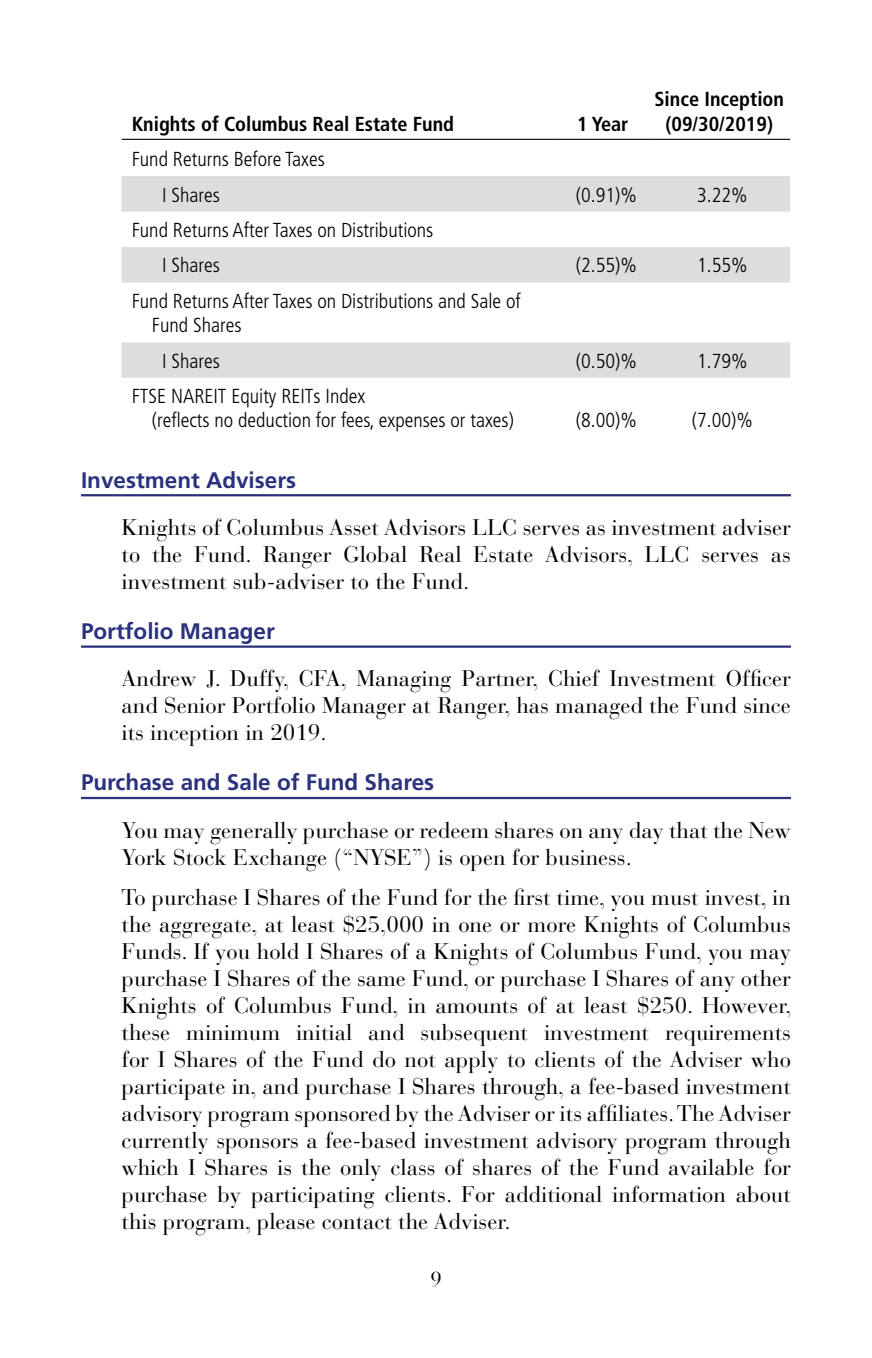
<style>
.page{position:relative;width:872px;height:1358px;background:#fff}
.page>*{position:absolute;margin:0;border:0;box-sizing:border-box;transform-origin:0 0}
.t1{font:22.5px/27px "Bauer Bodoni Std";color:#000;text-align:justify}
.t2{font:700 22.5px "Frutiger LT Std";color:#2a317d}
.t3{font:300 condensed 20.25px/35.6px "Frutiger LT Std";color:#000}
.t4{font:700 condensed 20.25px/24.3px "Frutiger LT Std";color:#000;text-align:center}
.t5{font:20.25px "Bauer Bodoni Std";color:#000}
</style>
<div class="page">
<hr style="left:81px;top:494px;width:710px;height:2px;background:#2a317d">
<hr style="left:81px;top:645px;width:710px;height:3px;background:#2a317d">
<hr style="left:81px;top:797px;width:710px;height:2px;background:#2a317d">
<svg style="left:122px;top:176px;width:668px;height:202px;fill:#dcddde"></svg>
<hr style="left:122px;top:139px;width:435px;height:1px;background:#000">
<hr style="left:557px;top:139px;width:91px;height:1px;background:#000">
<hr style="left:648px;top:139px;width:142px;height:1px;background:#000">
<p class="t4" style="left:132px;top:111px;width:324px">Knights of Columbus Real Estate Fund</p>
<p class="t4" style="left:577px;top:111px;width:53px">1 Year</p>
<p class="t4" style="left:654px;top:87px;width:131px">Since Inception (09/30/2019)</p>
<p class="t3" style="left:162px;top:142px;width:164px;text-indent:-30px">Fund Returns Before Taxes<br>I Shares</p>
<p class="t3" style="left:162px;top:212px;width:273px;text-indent:-30px">Fund Returns After Taxes on Distributions<br>I Shares</p>
<p class="t3" style="left:576px;top:177px;width:63px">(0.91)%</p>
<p class="t3" style="left:697px;top:177px;width:52px">3.22%</p>
<p class="t3" style="left:576px;top:248px;width:63px">(2.55)%</p>
<p class="t3" style="left:697px;top:248px;width:52px">1.55%</p>
<p class="t3" style="left:152px;top:289px;width:370px;line-height:24.3px;text-indent:-20px">Fund Returns After Taxes on Distributions and Sale of<br>Fund Shares</p>
<p class="t3" style="left:162px;top:343px;width:59px">I Shares</p>
<p class="t3" style="left:576px;top:343px;width:63px">(0.50)%</p>
<p class="t3" style="left:697px;top:343px;width:52px">1.79%</p>
<p class="t3" style="left:152px;top:384px;width:363px;line-height:24.3px;text-indent:-20px">FTSE NAREIT Equity REITs Index<br>(reflects no deduction for fees, expenses or taxes)</p>
<p class="t3" style="left:576px;top:403px;width:63px">(8.00)%</p>
<p class="t3" style="left:692px;top:403px;width:63px">(7.00)%</p>
<p class="t2" style="left:81px;top:466px;width:217px">Investment Advisers</p>
<p class="t1" style="left:122px;top:514px;width:671px">Knights of Columbus Asset Advisors LLC serves as investment adviser to the Fund. Ranger Global Real Estate Advisors, LLC serves as investment sub-adviser to the Fund.</p>
<p class="t2" style="left:81px;top:618px;width:195px">Portfolio Manager</p>
<p class="t1" style="left:122px;top:665px;width:671px">Andrew J. Duffy, CFA, Managing Partner, Chief Investment Officer and Senior Portfolio Manager at Ranger, has managed the Fund since its inception in 2019.</p>
<p class="t2" style="left:81px;top:769px;width:355px">Purchase and Sale of Fund Shares</p>
<p class="t1" style="left:122px;top:816px;width:670px">You may generally purchase or redeem shares on any day that the New<br>York Stock Exchange (“NYSE”) is open for business.</p>
<p class="t1" style="left:122px;top:883px;width:671px">To purchase I Shares of the Fund for the first time, you must invest, in the aggregate, at least $25,000 in one or more Knights of Columbus Funds. If you hold I Shares of a Knights of Columbus Fund, you may purchase I Shares of the same Fund, or purchase I Shares of any other Knights of Columbus Fund, in amounts of at least $250. However, these minimum initial and subsequent investment requirements for I Shares of the Fund do not apply to clients of the Adviser who participate in, and purchase I Shares through, a fee-based investment advisory program sponsored by the Adviser or its affiliates. The Adviser currently sponsors a fee-based investment advisory program through which I Shares is the only class of shares of the Fund available for purchase by participating clients. For additional information about this program, please contact the Adviser.</p>
<p class="t5" style="left:430px;top:1267px;width:13px">9</p>
</div>
